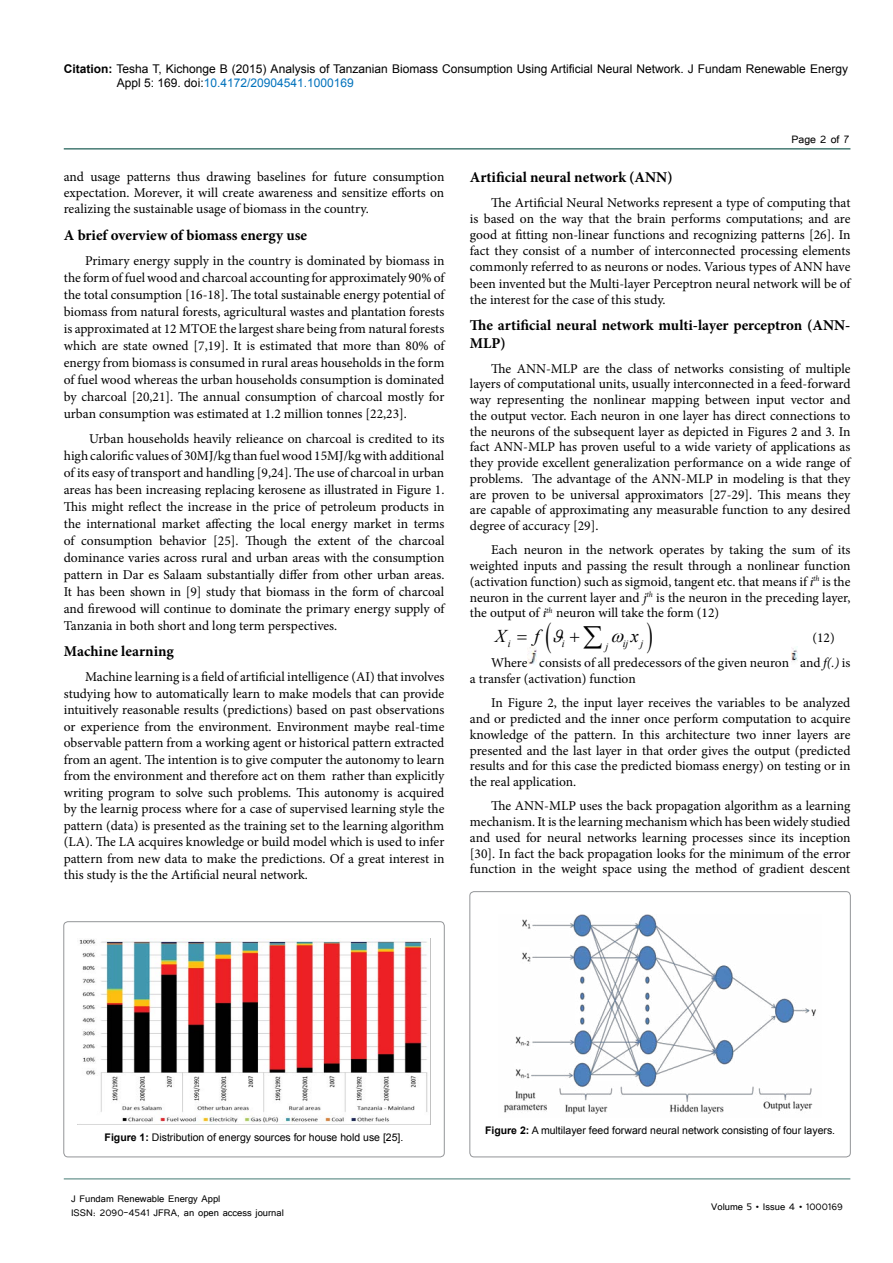
<style>
.page{position:relative;width:893px;height:1263px;background:#fff}
.page>*{position:absolute;margin:0;border:0;box-sizing:border-box;transform-origin:0 0}
.t1{font:italic 18px "Times New Roman";color:#000}
.t2{font:700 15px/18px "Minion Pro";color:#000}
.t3{font:13.5px/15.8px "Minion Pro";color:#000;text-align:justify}
.t4{font:13.5px "Tunga";color:#000}
.t5{font:12px/14.4px "Arial";color:#000}
.t6{font:12px/14.4px "Tunga";color:#000}
.t7{font:10.5px "Arial";color:#000}
.t8{font:italic 10.35px "Times New Roman";color:#000}
.s1{font-weight:700}
.s2{color:#0072bc}
.s3{font-style:italic}
</style>
<div class="page">
<hr style="left:64px;top:148px;width:786px;height:2px;background:#457a73">
<hr style="left:64px;top:1179px;width:786px;height:1px;background:#457a73">
<img style="left:528px;top:646px;width:9px;height:19px">
<img style="left:792px;top:648px;width:5px;height:14px">
<img style="left:79px;top:938px;width:349px;height:185px">
<div style="left:64px;top:922px;width:380px;height:235px;border:1px solid #939598;border-radius:4px"></div>
<img style="left:504px;top:915px;width:312px;height:200px">
<div style="left:470px;top:891px;width:380px;height:266px;border:1px solid #939598;border-radius:4px"></div>
<p class="t5" style="left:117px;top:61px;width:733px;text-indent:-53px"><span class="s1">Citation:</span> Tesha T, Kichonge B (2015) Analysis of Tanzanian Biomass Consumption Using Artificial Neural Network. J Fundam Renewable Energy<br>Appl 5: 169. doi:<span class="s2">10.4172/20904541.1000169</span></p>
<p class="t3" style="left:64px;top:168px;width:382px;line-height:16.2px">and usage patterns thus drawing baselines for future consumption expectation. Morever, it will create awareness and sensitize efforts on realizing the sustainable usage of biomass in the country.</p>
<p class="t2" style="left:64px;top:226px;width:245px">A brief overview of biomass energy use</p>
<p class="t3" style="left:64px;top:252px;width:382px;line-height:17px;text-indent:21px">Primary energy supply in the country is dominated by biomass in the form of fuel wood and charcoal accounting for approximately 90% of the total consumption [16-18]. The total sustainable energy potential of biomass from natural forests, agricultural wastes and plantation forests is approximated at 12 MTOE the largest share being from natural forests which are state owned [7,19]. It is estimated that more than 80% of energy from biomass is consumed in rural areas households in the form of fuel wood whereas the urban households consumption is dominated by charcoal [20,21]. The annual consumption of charcoal mostly for urban consumption was estimated at 1.2 million tonnes [22,23].</p>
<p class="t3" style="left:64px;top:430px;width:382px;line-height:17px;text-indent:25px">Urban households heavily relieance on charcoal is credited to its high calorific values of 30MJ/kg than fuel wood 15MJ/kg with additional of its easy of transport and handling [9,24]. The use of charcoal in urban areas has been increasing replacing kerosene as illustrated in Figure 1.<br>This might reflect the increase in the price of petroleum products in the international market affecting the local energy market in terms of consumption behavior [25]. Though the extent of the charcoal dominance varies across rural and urban areas with the consumption pattern in Dar es Salaam substantially differ from other urban areas.<br>It has been shown in [9] study that biomass in the form of charcoal and firewood will continue to dominate the primary energy supply of Tanzania in both short and long term perspectives.</p>
<p class="t2" style="left:64px;top:642px;width:112px">Machine learning</p>
<p class="t3" style="left:64px;top:669px;width:382px;line-height:16.5px;text-indent:21px">Machine learning is a field of artificial intelligence (AI) that involves studying how to automatically learn to make models that can provide intuitively reasonable results (predictions) based on past observations or experience from the environment. Environment maybe real-time observable pattern from a working agent or historical pattern extracted from an agent. The intention is to give computer the autonomy to learn from the environment and therefore act on them rather than explicitly writing program to solve such problems. This autonomy is acquired by the learnig process where for a case of supervised learning style the pattern (data) is presented as the training set to the learning algorithm (LA). The LA acquires knowledge or build model which is used to infer pattern from new data to make the predictions. Of a great interest in this study is the the Artificial neural network.</p>
<p class="t4" style="left:791px;top:131px;width:59px">Page 2 of 7</p>
<p class="t2" style="left:470px;top:168px;width:204px">Artificial neural network (ANN)</p>
<p class="t3" style="left:470px;top:194px;width:382px;line-height:16.2px;text-indent:21px">The Artificial Neural Networks represent a type of computing that is based on the way that the brain performs computations; and are good at fitting non-linear functions and recognizing patterns [26]. In fact they consist of a number of interconnected processing elements commonly referred to as neurons or nodes. Various types of ANN have been invented but the Multi-layer Perceptron neural network will be of the interest for the case of this study.</p>
<p class="t2" style="left:470px;top:316px;width:382px">The artificial neural network multi-layer perceptron (ANN-<br>MLP)</p>
<p class="t3" style="left:470px;top:360px;width:382px;text-indent:21px">The ANN-MLP are the class of networks consisting of multiple layers of computational units, usually interconnected in a feed-forward way representing the nonlinear mapping between input vector and the output vector. Each neuron in one layer has direct connections to the neurons of the subsequent layer as depicted in Figures 2 and 3. In fact ANN-MLP has proven useful to a wide variety of applications as they provide excellent generalization performance on a wide range of problems. The advantage of the ANN-MLP in modeling is that they are proven to be universal approximators [27-29]. This means they are capable of approximating any measurable function to any desired degree of accuracy [29].</p>
<p class="t3" style="left:470px;top:542px;width:382px;text-indent:21px">Each neuron in the network operates by taking the sum of its weighted inputs and passing the result through a nonlinear function (activation function) such as sigmoid, tangent etc. that means if <span class="s3">i</span><sup>th</sup> is the neuron in the current layer and <span class="s3">j</span><sup>th</sup> is the neuron in the preceding layer, the output of <span class="s3">i</span><sup>th</sup> neuron will take the form (12)</p>
<h1 class="t1" style="left:495px;top:624px;width:12px">X</h1>
<h1 class="t1" style="left:534px;top:624px;width:7px">f</h1>
<h1 class="t1" style="left:631px;top:624px;width:9px">x</h1>
<p class="t3" style="left:491px;top:625px;width:361px;line-height:24.8px;text-indent:321px">(12)<br>Where consists of all predecessors of the given neuron and <span class="s3">f(.)</span> is</p>
<p class="t3" style="left:491px;top:667px;width:361px;line-height:24.3px;text-indent:-21px">a transfer (activation) function<br>In Figure 2, the input layer receives the variables to be analyzed</p>
<p class="t3" style="left:470px;top:711px;width:382px">and or predicted and the inner once perform computation to acquire knowledge of the pattern. In this architecture two inner layers are presented and the last layer in that order gives the output (predicted results and for this case the predicted biomass energy) on testing or in the real application.</p>
<p class="t3" style="left:470px;top:798px;width:382px;text-indent:21px">The ANN-MLP uses the back propagation algorithm as a learning mechanism. It is the learning mechanism which has been widely studied and used for neural networks learning processes since its inception [30]. In fact the back propagation looks for the minimum of the error function in the weight space using the method of gradient descent</p>
<p class="t8" style="left:508px;top:636px;width:4px">i</p>
<p class="t8" style="left:562px;top:636px;width:4px">i</p>
<p class="t8" style="left:606px;top:639px;width:4px">j</p>
<p class="t8" style="left:623px;top:636px;width:22px">ij j</p>
<p class="t7" style="left:105px;top:1130px;width:300px"><span class="s1">Figure 1:</span> Distribution of energy sources for house hold use [25].</p>
<p class="t6" style="left:71px;top:1190px;width:214px">J Fundam Renewable Energy Appl<br>ISSN: 2090-4541 JFRA, an open access journal</p>
<p class="t7" style="left:485px;top:1123px;width:352px"><span class="s1">Figure 2:</span> A multilayer feed forward neural network consisting of four layers.</p>
<p class="t6" style="left:711px;top:1199px;width:133px">Volume 5 • Issue 4 • 1000169</p>
</div>
